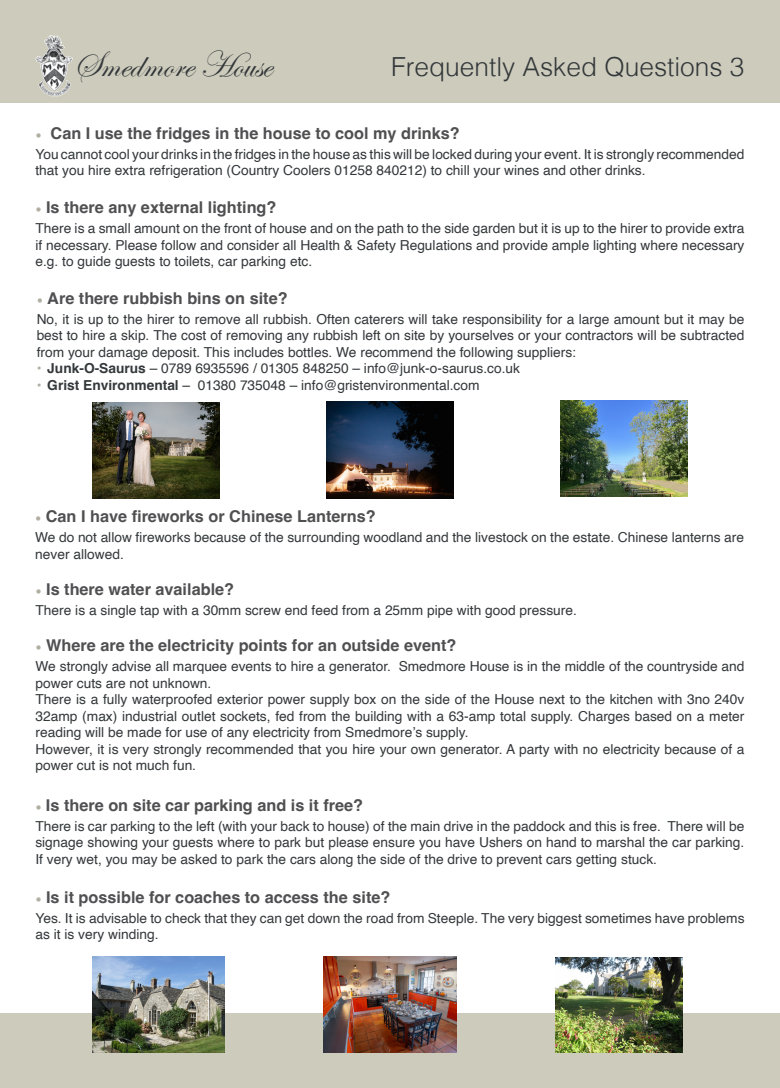
<style>
.page{position:relative;width:780px;height:1088px;background:#fff}
.page>*{position:absolute;margin:0;border:0;box-sizing:border-box;transform-origin:0 0}
.t1{font:37.5px "Edwardian Script ITC";color:#33383a}
.t2{font:300 26.25px "Helvetica";color:#33383a}
.t3{font:700 16.25px "Helvetica";color:#505052}
.t4{font:13.75px/16.5px "Helvetica";color:#33383a}
.s1{font-family:"Minion Pro";font-weight:400;color:#b1afa2}
.s2{font-weight:700;color:#b1afa2}
.s3{font-weight:700}
</style>
<div class="page">
<div style="left:0;top:0;width:780px;height:103px;background:#cdcbbc"></div>
<img style="left:35px;top:35px;width:38px;height:61px">
<div style="left:0;top:1013px;width:780px;height:75px;background:#cdcbbc"></div>
<img style="left:92px;top:402px;width:128px;height:96px">
<img style="left:560px;top:400px;width:127px;height:97px">
<img style="left:326px;top:401px;width:128px;height:97px">
<img style="left:324px;top:957px;width:132px;height:95px">
<img style="left:92px;top:957px;width:132px;height:95px">
<img style="left:555px;top:957px;width:127px;height:95px">
<p class="t1" style="left:73px;top:44px;width:200px">Smedmore House</p>
<p class="t2" style="left:391px;top:44px;width:355px">Frequently Asked Questions 3</p>
<p class="t3" style="left:35px;top:123px;width:426px"><span class="s1">•</span> Can I use the fridges in the house to cool my drinks?</p>
<p class="t4" style="left:35px;top:146px;width:710px">You cannot cool your drinks in the fridges in the house as this will be locked during your event. It is strongly recommended that you hire extra refrigeration (Country Coolers 01258 840212) to chill your wines and other drinks.</p>
<p class="t3" style="left:35px;top:198px;width:242px"><span class="s1">•</span> Is there any external lighting?</p>
<p class="t4" style="left:35px;top:221px;width:710px;text-align:justify">There is a small amount on the front of house and on the path to the side garden but it is up to the hirer to provide extra if necessary. Please follow and consider all Health &amp; Safety Regulations and provide ample lighting where necessary e.g. to guide guests to toilets, car parking etc.</p>
<p class="t3" style="left:37px;top:288px;width:252px"><span class="s1">•</span> Are there rubbish bins on site?</p>
<p class="t4" style="left:37px;top:311px;width:709px;text-align:justify">No, it is up to the hirer to remove all rubbish. Often caterers will take responsibility for a large amount but it may be best to hire a skip. The cost of removing any rubbish left on site by yourselves or your contractors will be subtracted from your damage deposit. This includes bottles. We recommend the following suppliers:</p>
<p class="t4" style="left:37px;top:361px;width:485px"><span class="s2">•</span> <span class="s3">Junk-O-Saurus</span> – 0789 6935596 / 01305 848250 – info@junk-o-saurus.co.uk</p>
<p class="t4" style="left:37px;top:377px;width:444px"><span class="s2">•</span> <span class="s3">Grist Environmental</span> – 01380 735048 – info@gristenvironmental.com</p>
<p class="t3" style="left:35px;top:507px;width:342px"><span class="s1">•</span> Can I have fireworks or Chinese Lanterns?</p>
<p class="t4" style="left:35px;top:530px;width:710px">We do not allow fireworks because of the surrounding woodland and the livestock on the estate. Chinese lanterns are never allowed.</p>
<p class="t3" style="left:36px;top:580px;width:200px"><span class="s1">•</span> Is there water available?</p>
<p class="t4" style="left:36px;top:603px;width:543px">There is a single tap with a 30mm screw end feed from a 25mm pipe with good pressure.</p>
<p class="t3" style="left:36px;top:635px;width:422px"><span class="s1">•</span> Where are the electricity points for an outside event?</p>
<p class="t4" style="left:36px;top:658px;width:710px">We strongly advise all marquee events to hire a generator. Smedmore House is in the middle of the countryside and power cuts are not unknown.</p>
<p class="t4" style="left:36px;top:691px;width:710px;text-align:justify">There is a fully waterproofed exterior power supply box on the side of the House next to the kitchen with 3no 240v 32amp (max) industrial outlet sockets, fed from the building with a 63-amp total supply. Charges based on a meter reading will be made for use of any electricity from Smedmore’s supply.</p>
<p class="t4" style="left:36px;top:741px;width:710px">However, it is very strongly recommended that you hire your own generator. A party with no electricity because of a power cut is not much fun.</p>
<p class="t3" style="left:35px;top:795px;width:329px"><span class="s1">•</span> Is there on site car parking and is it free?</p>
<p class="t4" style="left:35px;top:818px;width:710px;text-align:justify">There is car parking to the left (with your back to house) of the main drive in the paddock and this is free. There will be signage showing your guests where to park but please ensure you have Ushers on hand to marshal the car parking.<br>If very wet, you may be asked to park the cars along the side of the drive to prevent cars getting stuck.</p>
<p class="t3" style="left:35px;top:887px;width:356px"><span class="s1">•</span> Is it possible for coaches to access the site?</p>
<p class="t4" style="left:35px;top:910px;width:710px">Yes. It is advisable to check that they can get down the road from Steeple. The very biggest sometimes have problems as it is very winding.</p>
</div>
